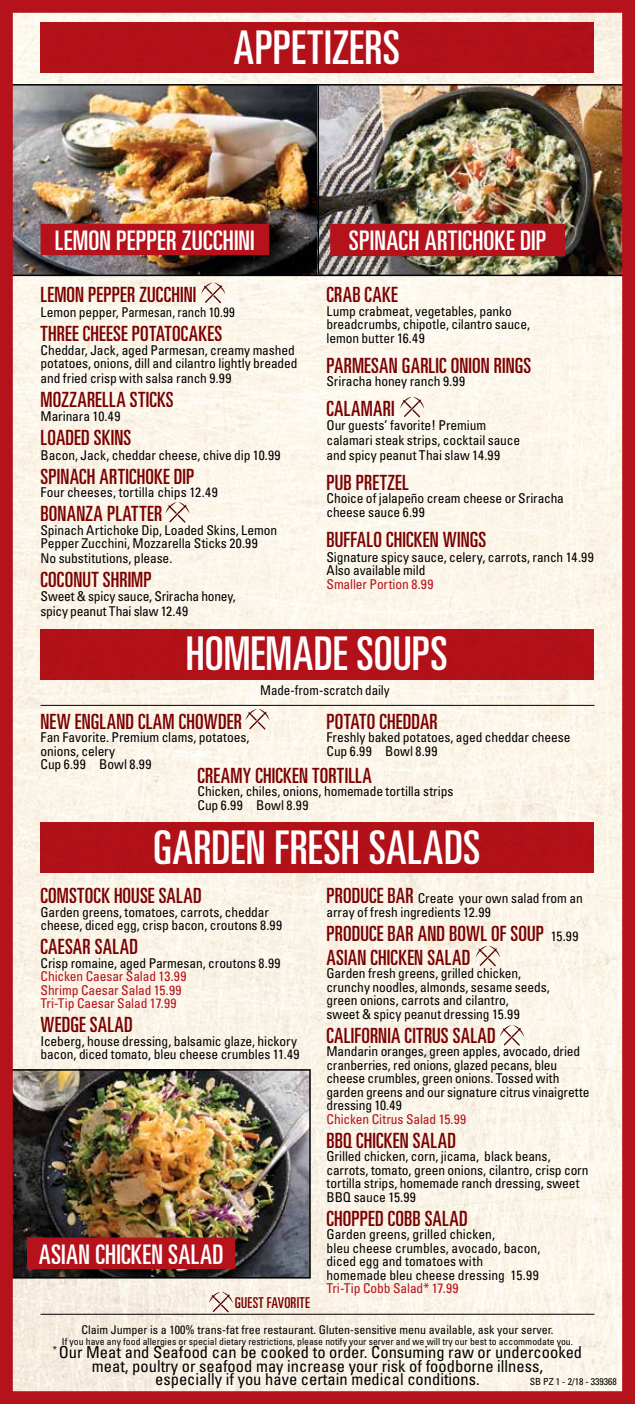
<style>
.page{position:relative;width:635px;height:1404px;background:#fff}
.page>*{position:absolute;margin:0;border:0;box-sizing:border-box;transform-origin:0 0}
.t1{font:ultra-condensed 46.5px "Univers";letter-spacing:.01em;color:#fff}
.t2{font:ultra-condensed 27px "Univers";letter-spacing:.01em;color:#fff}
.t3{font:ultra-condensed 21px/24px "Univers";letter-spacing:.015em;color:#7b0000}
.t4{font:condensed 16.5px/13.5px "Univers";color:#000;text-align:center}
.t5{font:ultra-condensed 15px "Univers";letter-spacing:.015em;color:#7b0000}
.t6{font:condensed 13.5px/13.5px "Univers";letter-spacing:-.005em;color:#000}
.t7{font:condensed 13.5px/13.5px "Univers";letter-spacing:-.01em;color:#b5121b}
.t8{font:condensed 12px "Univers";color:#000}
.t9{font:condensed 9.75px "Univers";color:#000}
.s1{font-stretch:ultra-condensed;font-size:21px;color:#7b0000}
.s2{font-stretch:condensed;font-size:13.5px;color:#000}
</style>
<div class="page">
<img style="left:0;top:0;width:634px;height:1404px">
<h1 class="t1" style="left:233px;top:21px;width:168px">APPETIZERS</h1>
<h2 class="t2" style="left:55px;top:225px;width:201px">LEMON PEPPER ZUCCHINI</h2>
<h3 class="t3" style="left:40px;top:283px;width:157px">LEMON PEPPER ZUCCHINI</h3>
<p class="t6" style="left:41px;top:306px;width:196px">Lemon pepper, Parmesan, ranch 10.99</p>
<h3 class="t3" style="left:40px;top:322px;width:183px">THREE CHEESE POTATOCAKES</h3>
<p class="t6" style="left:40px;top:343px;width:258px">Cheddar, Jack, aged Parmesan, creamy mashed potatoes, onions, dill and cilantro lightly breaded</p>
<p class="t6" style="left:40px;top:372px;width:192px">and fried crisp with salsa ranch 9.99</p>
<h3 class="t3" style="left:40px;top:388px;width:135px">MOZZARELLA STICKS</h3>
<p class="t6" style="left:40px;top:409px;width:81px">Marinara 10.49</p>
<h3 class="t3" style="left:40px;top:425px;width:92px">LOADED SKINS</h3>
<p class="t6" style="left:40px;top:448px;width:241px">Bacon, Jack, cheddar cheese, chive dip 10.99</p>
<h3 class="t3" style="left:40px;top:464px;width:155px">SPINACH ARTICHOKE DIP</h3>
<p class="t6" style="left:41px;top:486px;width:179px">Four cheeses, tortilla chips 12.49</p>
<h3 class="t3" style="left:40px;top:502px;width:123px">BONANZA PLATTER</h3>
<p class="t6" style="left:40px;top:523px;width:238px">Spinach Artichoke Dip, Loaded Skins, Lemon<br>Pepper Zucchini, Mozzarella Sticks 20.99</p>
<p class="t6" style="left:40px;top:552px;width:133px">No substitutions, please.</p>
<h3 class="t3" style="left:40px;top:568px;width:112px">COCONUT SHRIMP</h3>
<p class="t6" style="left:40px;top:588px;width:197px;line-height:15px">Sweet &amp; spicy sauce, Sriracha honey, spicy peanut Thai slaw 12.49</p>
<h2 class="t2" style="left:349px;top:225px;width:199px">SPINACH ARTICHOKE DIP</h2>
<h3 class="t3" style="left:326px;top:283px;width:73px">CRAB CAKE</h3>
<p class="t6" style="left:326px;top:304px;width:205px">Lump crabmeat, vegetables, panko breadcrumbs, chipotle, cilantro sauce, lemon butter 16.49</p>
<h3 class="t3" style="left:326px;top:353px;width:206px">PARMESAN GARLIC ONION RINGS</h3>
<p class="t6" style="left:326px;top:375px;width:140px">Sriracha honey ranch 9.99</p>
<h3 class="t3" style="left:326px;top:397px;width:70px">CALAMARI</h3>
<p class="t6" style="left:326px;top:417px;width:195px;line-height:15px">Our guests’ favorite! Premium calamari steak strips, cocktail sauce and spicy peanut Thai slaw 14.99</p>
<h3 class="t3" style="left:326px;top:470px;width:84px">PUB PRETZEL</h3>
<p class="t6" style="left:326px;top:492px;width:239px">Choice of jalapeño cream cheese or Sriracha cheese sauce 6.99</p>
<h3 class="t3" style="left:326px;top:527px;width:161px">BUFFALO CHICKEN WINGS</h3>
<p class="t6" style="left:326px;top:550px;width:268px">Signature spicy sauce, celery, carrots, ranch 14.99<br>Also available mild</p>
<p class="t7" style="left:326px;top:577px;width:108px">Smaller Portion 8.99</p>
<h1 class="t1" style="left:186px;top:627px;width:263px">HOMEMADE SOUPS</h1>
<p class="t6" style="left:260px;top:684px;width:131px">Made-from-scratch daily</p>
<h3 class="t3" style="left:40px;top:709px;width:203px">NEW ENGLAND CLAM CHOWDER</h3>
<p class="t6" style="left:41px;top:730px;width:210px">Fan Favorite. Premium clams, potatoes, onions, celery<br>Cup 6.99 Bowl 8.99</p>
<h3 class="t3" style="left:326px;top:709px;width:113px">POTATO CHEDDAR</h3>
<p class="t6" style="left:326px;top:730px;width:245px">Freshly baked potatoes, aged cheddar cheese<br>Cup 6.99 Bowl 8.99</p>
<h3 class="t3" style="left:197px;top:763px;width:176px">CREAMY CHICKEN TORTILLA</h3>
<p class="t6" style="left:197px;top:785px;width:257px">Chicken, chiles, onions, homemade tortilla strips<br>Cup 6.99 Bowl 8.99</p>
<h1 class="t1" style="left:153px;top:821px;width:329px">GARDEN FRESH SALADS</h1>
<h3 class="t3" style="left:40px;top:884px;width:163px">COMSTOCK HOUSE SALAD</h3>
<p class="t6" style="left:40px;top:905px;width:243px">Garden greens, tomatoes, carrots, cheddar cheese, diced egg, crisp bacon, croutons 8.99</p>
<h3 class="t3" style="left:40px;top:935px;width:99px">CAESAR SALAD</h3>
<p class="t6" style="left:41px;top:956px;width:241px">Crisp romaine, aged Parmesan, croutons 8.99</p>
<p class="t7" style="left:41px;top:970px;width:147px">Chicken Caesar Salad 13.99<br>Shrimp Caesar Salad 15.99<br>Tri-Tip Caesar Salad 17.99</p>
<h3 class="t3" style="left:40px;top:1013px;width:94px">WEDGE SALAD</h3>
<p class="t6" style="left:40px;top:1034px;width:260px">Iceberg, house dressing, balsamic glaze, hickory bacon, diced tomato, bleu cheese crumbles 11.49</p>
<h2 class="t2" style="left:39px;top:1239px;width:186px">ASIAN CHICKEN SALAD</h2>
<p class="t5" style="left:235px;top:1294px;width:77px">GUEST FAVORITE</p>
<p class="t6" style="left:326px;top:892px;width:258px"><span class="s1">PRODUCE BAR</span> Create your own salad from an array of fresh ingredients 12.99</p>
<h3 class="t3" style="left:326px;top:921px;width:253px">PRODUCE BAR AND BOWL OF SOUP <span class="s2">15.99<br></span>ASIAN CHICKEN SALAD</h3>
<p class="t6" style="left:326px;top:967px;width:225px">Garden fresh greens, grilled chicken, crunchy noodles, almonds, sesame seeds, green onions, carrots and cilantro,<br>sweet &amp; spicy peanut dressing 15.99</p>
<h3 class="t3" style="left:326px;top:1023px;width:171px">CALIFORNIA CITRUS SALAD</h3>
<p class="t6" style="left:326px;top:1045px;width:265px">Mandarin oranges, green apples, avocado, dried cranberries, red onions, glazed pecans, bleu cheese crumbles, green onions. Tossed with garden greens and our signature citrus vinaigrette dressing 10.49</p>
<p class="t7" style="left:326px;top:1112px;width:141px">Chicken Citrus Salad 15.99</p>
<h3 class="t3" style="left:326px;top:1128px;width:131px">BBQ CHICKEN SALAD</h3>
<p class="t6" style="left:326px;top:1150px;width:263px">Grilled chicken, corn, jicama, black beans, carrots, tomato, green onions, cilantro, crisp corn tortilla strips, homemade ranch dressing, sweet BBQ sauce 15.99</p>
<h3 class="t3" style="left:326px;top:1206px;width:143px">CHOPPED COBB SALAD</h3>
<p class="t6" style="left:326px;top:1228px;width:215px">Garden greens, grilled chicken,<br>bleu cheese crumbles, avocado, bacon, diced egg and tomatoes with homemade bleu cheese dressing 15.99</p>
<p class="t7" style="left:326px;top:1282px;width:133px">Tri-Tip Cobb Salad* 17.99</p>
<p class="t8" style="left:81px;top:1322px;width:473px">Claim Jumper is a 100% trans-fat free restaurant. Gluten-sensitive menu available, ask your server.</p>
<p class="t9" style="left:62px;top:1335px;width:512px">If you have any food allergies or special dietary restrictions, please notify your server and we will try our best to accommodate you.</p>
<p class="t4" style="left:53px;top:1345px;width:531px"><sup>*</sup> Our Meat and Seafood can be cooked to order. Consuming raw or undercooked meat, poultry or seafood may increase your risk of foodborne illness,<br>especially if you have certain medical conditions.</p>
<p class="t9" style="left:529px;top:1375px;width:89px">SB PZ 1 - 2/18 - 339368</p>
</div>
